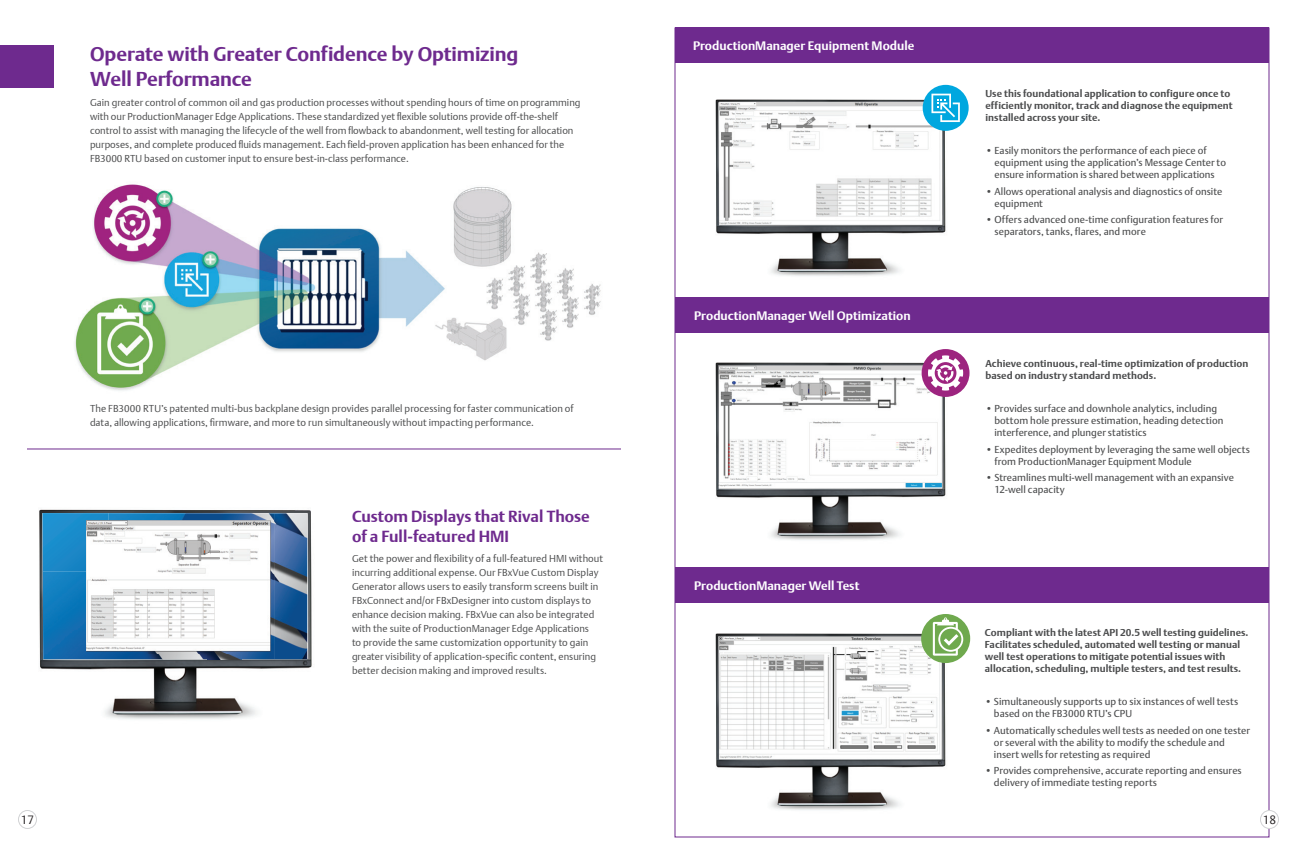
<style>
.page{position:relative;width:1296px;height:864px;background:#fff}
.page>*{position:absolute;margin:0;border:0;box-sizing:border-box;transform-origin:0 0}
.t1{font:700 20px/25px "DTL Argo T";letter-spacing:-.01em;color:#6e2a8e}
.t2{font:700 16px/20px "DTL Argo T";color:#6e2a8e}
.t3{font:700 12.2px "DTL Argo T";color:#fff}
.t4{font:12px "DTL Argo T Light";color:#231f20}
.t5{font:10px/14px "DTL Argo T Light";color:#4b4c4d}
.t6{font:10px/12px "DTL Argo T";letter-spacing:.005em;color:#4b4c4d}
.t7{font:700 10px/12px "DTL Argo T";letter-spacing:.005em;color:#4b4c4d}
</style>
<div class="page">
<img style="left:39px;top:509px;width:273px;height:210px">
<img style="left:715px;top:87px;width:253px;height:189px">
<img style="left:715px;top:351px;width:252px;height:189px">
<img style="left:715px;top:621px;width:255px;height:189px">
<div style="left:676px;top:28px;width:594px;height:36px;background:#6e2a8e"></div>
<div style="left:676px;top:298px;width:594px;height:36px;background:#6e2a8e"></div>
<div style="left:676px;top:568px;width:594px;height:36px;background:#6e2a8e"></div>
<div style="left:923px;top:85px;width:46px;height:46px;background:#00a7df;border-radius:50%"></div>
<svg style="left:931px;top:94px;width:29px;height:28px"></svg>
<div style="left:921px;top:614px;width:49px;height:49px;background:#6fa94e;border-radius:50%"></div>
<svg style="left:933px;top:617px;width:30px;height:39px"></svg>
<div style="left:922px;top:349px;width:48px;height:48px;background:#9d247f;border-radius:50%"></div>
<svg style="left:928px;top:355px;width:35px;height:36px"></svg>
<div style="left:0;top:46px;width:54px;height:42px;background:#6e2a8e"></div>
<hr style="left:27px;top:448px;width:594px;height:1px;background:#6e2a8e">
<img style="left:42px;top:513px;width:67px;height:59px">
<img style="left:109px;top:513px;width:165px;height:29px">
<img style="left:274px;top:513px;width:33px;height:146px">
<img style="left:241px;top:542px;width:33px;height:117px">
<img style="left:43px;top:571px;width:43px;height:59px">
<img style="left:43px;top:630px;width:165px;height:29px">
<img style="left:208px;top:654px;width:33px;height:5px">
<img style="left:86px;top:521px;width:187px;height:133px">
<img style="left:75px;top:184px;width:526px;height:207px">
<div style="left:1260px;top:810px;width:19px;height:19px;border:1px solid #d1d2d4;border-radius:50%"></div>
<div style="left:18px;top:810px;width:19px;height:19px;border:1px solid #d1d2d4;border-radius:50%"></div>
<h1 class="t1" style="left:90px;top:41px;width:430px">Operate with Greater Confidence by Optimizing<br>Well Performance</h1>
<p class="t5" style="left:90px;top:95px;width:492px">Gain greater control of common oil and gas production processes without spending hours of time on programming with our ProductionManager Edge Applications. These standardized yet flexible solutions provide off-the-shelf control to assist with managing the lifecycle of the well from flowback to abandonment, well testing for allocation purposes, and complete produced fluids management. Each field-proven application has been enhanced for the FB3000 RTU based on customer input to ensure best-in-class performance.</p>
<p class="t5" style="left:90px;top:402px;width:485px">The FB3000 RTU’s patented multi-bus backplane design provides parallel processing for faster communication of data, allowing applications, firmware, and more to run simultaneously without impacting performance.</p>
<h2 class="t2" style="left:352px;top:507px;width:239px">Custom Displays that Rival Those of a Full-featured HMI</h2>
<p class="t5" style="left:352px;top:552px;width:253px">Get the power and flexibility of a full-featured HMI without incurring additional expense. Our FBxVue Custom Display Generator allows users to easily transform screens built in FBxConnect and/or FBxDesigner into custom displays to enhance decision making. FBxVue can also be integrated with the suite of ProductionManager Edge Applications<br>to provide the same customization opportunity to gain greater visibility of application-specific content, ensuring better decision making and improved results.</p>
<p class="t3" style="left:693px;top:39px;width:223px">ProductionManager Equipment Module</p>
<p class="t3" style="left:694px;top:309px;width:218px">ProductionManager Well Optimization</p>
<p class="t3" style="left:694px;top:579px;width:167px">ProductionManager Well Test</p>
<p class="t7" style="left:986px;top:88px;width:249px">Use this foundational application to configure once to efficiently monitor, track and diagnose the equipment installed across your site.</p>
<p class="t6" style="left:995px;top:145px;width:233px;text-indent:-9px">• Easily monitors the performance of each piece of equipment using the application’s Message Center to ensure information is shared between applications</p>
<p class="t6" style="left:995px;top:185px;width:229px;text-indent:-9px">• Allows operational analysis and diagnostics of onsite equipment</p>
<p class="t6" style="left:995px;top:214px;width:230px;text-indent:-9px">• Offers advanced one-time configuration features for separators, tanks, flares, and more</p>
<p class="t7" style="left:986px;top:357px;width:265px">Achieve continuous, real-time optimization of production based on industry standard methods.</p>
<p class="t6" style="left:995px;top:402px;width:231px;text-indent:-9px">• Provides surface and downhole analytics, including bottom hole pressure estimation, heading detection interference, and plunger statistics</p>
<p class="t6" style="left:995px;top:443px;width:257px;text-indent:-9px">• Expedites deployment by leveraging the same well objects from ProductionManager Equipment Module</p>
<p class="t6" style="left:995px;top:471px;width:241px;text-indent:-9px">• Streamlines multi-well management with an expansive<br>12-well capacity</p>
<p class="t7" style="left:985px;top:627px;width:265px">Compliant with the latest API 20.5 well testing guidelines.<br>Facilitates scheduled, automated well testing or manual well test operations to mitigate potential issues with allocation, scheduling, multiple testers, and test results.</p>
<p class="t6" style="left:994px;top:696px;width:246px;text-indent:-9px">• Simultaneously supports up to six instances of well tests based on the FB3000 RTU’s CPU</p>
<p class="t6" style="left:994px;top:724px;width:258px;text-indent:-9px">• Automatically schedules well tests as needed on one tester or several with the ability to modify the schedule and insert wells for retesting as required</p>
<p class="t6" style="left:994px;top:765px;width:249px;text-indent:-9px">• Provides comprehensive, accurate reporting and ensures delivery of immediate testing reports</p>
<p class="t4" style="left:21px;top:813px;width:15px">17</p>
<p class="t4" style="left:1263px;top:813px;width:15px">18</p>
</div>
